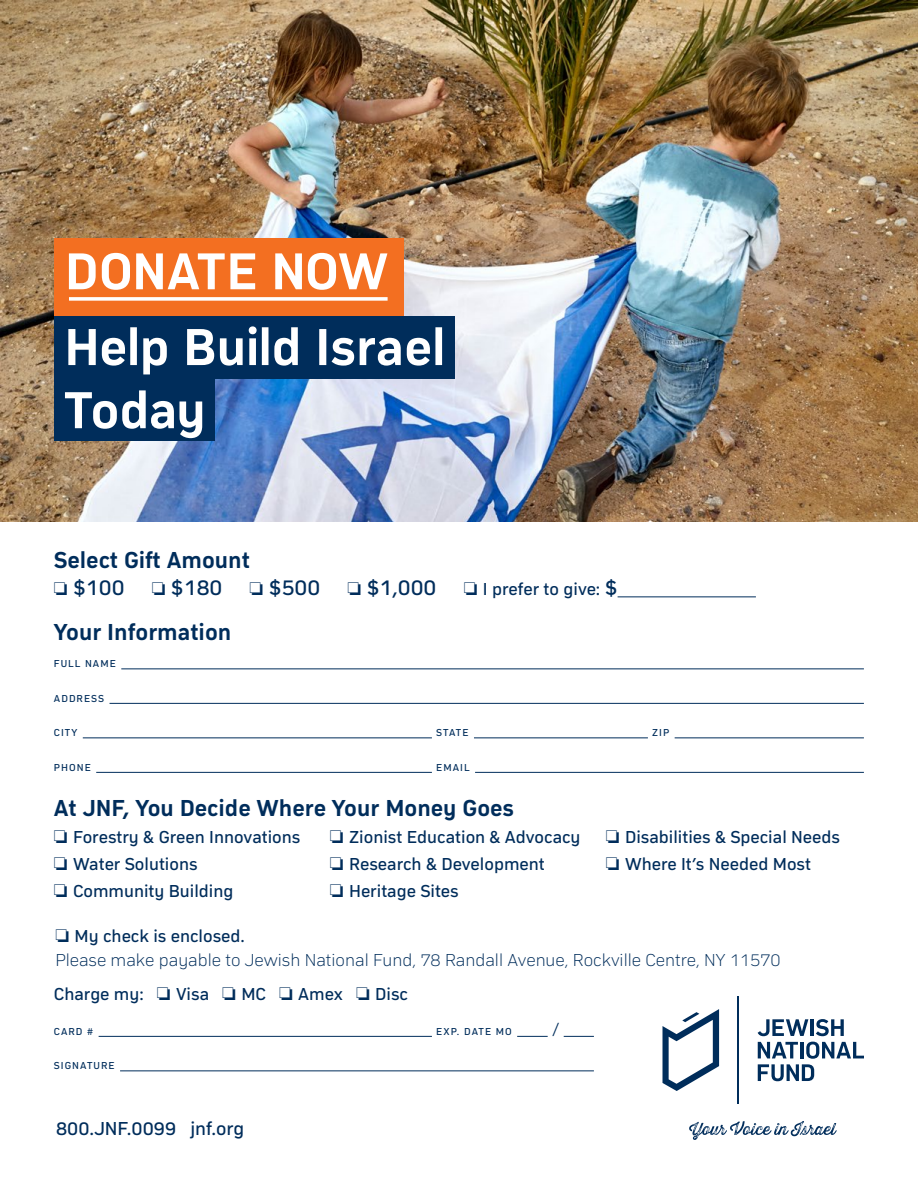
<style>
.page{position:relative;width:918px;height:1188px;background:#fff}
.page>*{position:absolute;margin:0;border:0;box-sizing:border-box;transform-origin:0 0}
.t1{font:700 24px "Compasse";color:#002d5b}
.t2{font:22.5px "Compasse";color:#002d5b}
.t3{font:19.5px "Compasse";color:#002d5b}
.t4{font:18px/27px "Compasse";color:#002d5b}
.t5{font:200 18px/24px "Compasse";color:#002d5b}
.t6{font:300 18px "Compasse";color:#002d5b}
.t7{font:10.5px "Compasse";letter-spacing:.1em;color:#002d5b}
.s1{font-size:18px}
.s2{font-weight:400}
</style>
<div class="page">
<hr style="left:618px;top:596px;width:138px;height:1px;background:#002d5b">
<hr style="left:121px;top:668px;width:743px;height:1px;background:#002d5b">
<hr style="left:110px;top:703px;width:754px;height:1px;background:#002d5b">
<hr style="left:83px;top:737px;width:349px;height:1px;background:#002d5b">
<hr style="left:474px;top:737px;width:174px;height:1px;background:#002d5b">
<hr style="left:675px;top:737px;width:189px;height:1px;background:#002d5b">
<hr style="left:96px;top:772px;width:336px;height:1px;background:#002d5b">
<hr style="left:475px;top:772px;width:389px;height:1px;background:#002d5b">
<hr style="left:99px;top:1036px;width:333px;height:1px;background:#002d5b">
<hr style="left:517px;top:1036px;width:31px;height:1px;background:#002d5b">
<hr style="left:564px;top:1036px;width:30px;height:1px;background:#002d5b">
<hr style="left:120px;top:1070px;width:474px;height:1px;background:#002d5b">
<svg style="left:663px;top:1009px;width:56px;height:82px"></svg>
<hr style="left:738px;top:996px;width:1px;height:108px;background:#002d5b">
<svg style="left:758px;top:1019px;width:50px;height:17px"></svg>
<hr style="left:810px;top:1019px;width:4px;height:17px;background:#002d5b">
<svg style="left:816px;top:1019px;width:28px;height:17px"></svg>
<svg style="left:758px;top:1042px;width:106px;height:39px"></svg>
<svg style="left:689px;top:1121px;width:148px;height:19px"></svg>
<img style="left:0;top:0;width:918px;height:522px">
<div style="left:54px;top:379px;width:161px;height:62px;background:#002d5b"></div>
<svg style="left:65px;top:390px;width:137px;height:48px"></svg>
<div style="left:54px;top:316px;width:401px;height:63px;background:#002d5b"></div>
<svg style="left:68px;top:326px;width:374px;height:48px"></svg>
<div style="left:54px;top:238px;width:350px;height:78px;background:#f36f21"></div>
<svg style="left:69px;top:253px;width:318px;height:37px"></svg>
<svg style="left:69px;top:297px;width:319px;height:4px"></svg>
<h1 class="t1" style="left:54px;top:546px;width:198px">Select Gift Amount</h1>
<p class="t2" style="left:54px;top:575px;width:565px">❏ $100 ❏ $180 ❏ $500 ❏ $1,000 ❏ <span class="s1">I prefer to give:</span> $</p>
<h1 class="t1" style="left:54px;top:618px;width:179px">Your Information</h1>
<p class="t7" style="left:54px;top:658px;width:63px">FULL NAME</p>
<p class="t7" style="left:54px;top:692px;width:52px">ADDRESS</p>
<p class="t7" style="left:54px;top:727px;width:25px">CITY</p>
<p class="t7" style="left:436px;top:727px;width:34px">STATE</p>
<p class="t7" style="left:652px;top:727px;width:18px">ZIP</p>
<p class="t7" style="left:54px;top:761px;width:38px">PHONE</p>
<p class="t7" style="left:436px;top:761px;width:35px">EMAIL</p>
<h1 class="t1" style="left:54px;top:794px;width:462px">At JNF, You Decide Where Your Money Goes</h1>
<p class="t4" style="left:54px;top:823px;width:248px">❏ Forestry &amp; Green Innovations ❏ Water Solutions<br>❏ Community Building</p>
<p class="t4" style="left:330px;top:823px;width:252px">❏ Zionist Education &amp; Advocacy ❏ Research &amp; Development<br>❏ Heritage Sites</p>
<p class="t4" style="left:606px;top:823px;width:236px">❏ Disabilities &amp; Special Needs ❏ Where It’s Needed Most</p>
<p class="t5" style="left:55px;top:923px;width:727px">❏ <span class="s2">My check is enclosed.<br></span>Please make payable to Jewish National Fund, 78 Randall Avenue, Rockville Centre, NY 11570</p>
<p class="t4" style="left:54px;top:980px;width:356px">Charge my: ❏ Visa ❏ MC ❏ Amex ❏ Disc</p>
<p class="t7" style="left:54px;top:1025px;width:41px">CARD #</p>
<p class="t7" style="left:436px;top:1025px;width:77px">EXP. DATE MO</p>
<p class="t6" style="left:552px;top:1018px;width:9px">/</p>
<p class="t7" style="left:54px;top:1060px;width:62px">SIGNATURE</p>
<p class="t3" style="left:56px;top:1118px;width:190px">800.JNF.0099 jnf.org</p>
</div>
